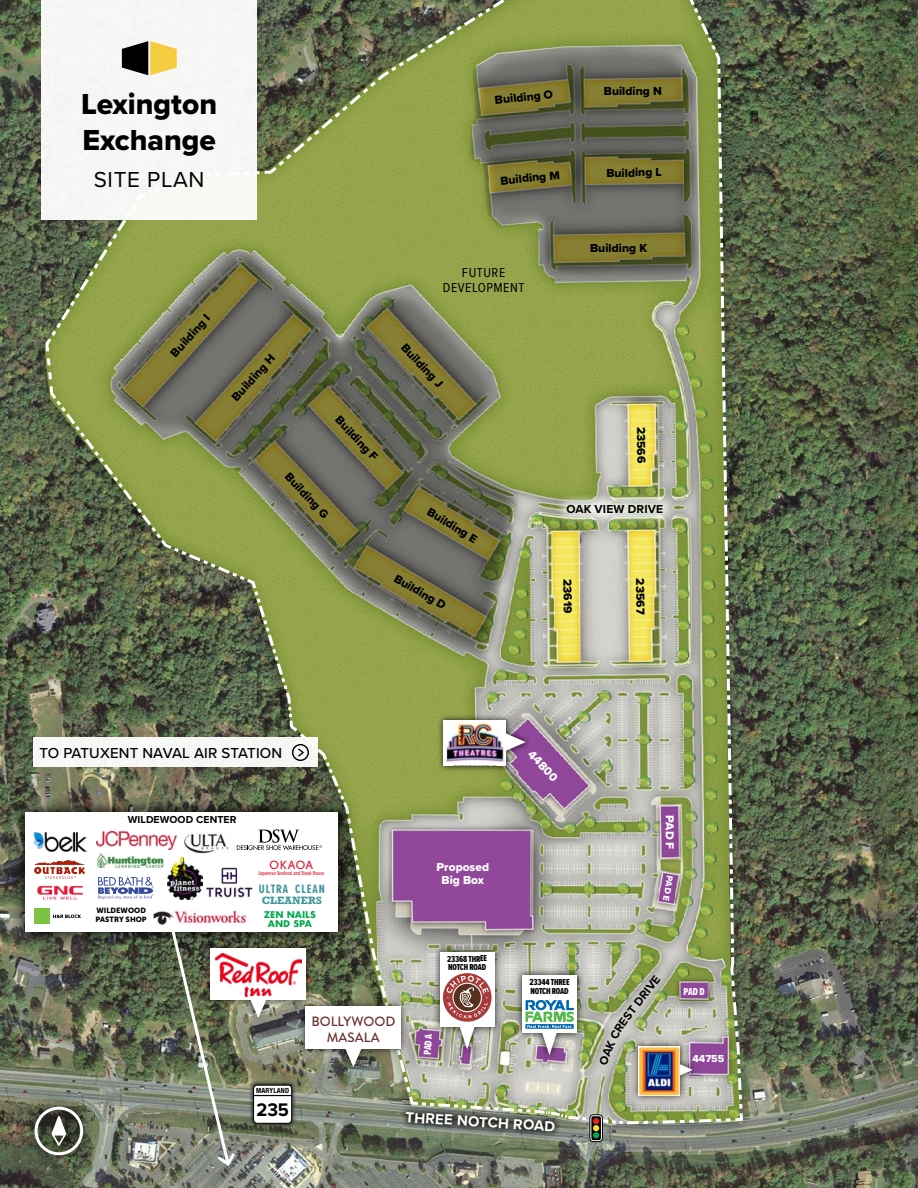
<style>
.page{position:relative;width:918px;height:1188px;background:#fff}
.page>*{position:absolute;margin:0;border:0;box-sizing:border-box;transform-origin:0 0}
.t1{font:30px/36px "Proxima Nova Extrabld";color:#000}
.t2{font:22.5px "Proxima Nova";letter-spacing:.03em;color:#000}
.t3{font:700 18.9px "Proxima Nova";color:#000;scale:.96 1}
.t4{font:500 15px "Proxima Nova";letter-spacing:.01em;color:#000}
.t5{font:700 15px "Proxima Nova";color:#fff}
.t6{font:13.5px/15px "Proxima Nova Cond";letter-spacing:.04em;color:#000;text-align:center}
.t7{font:500 13.5px/16.2px "Brandon Grotesque";color:#6c2e2f;text-align:center}
.t8{font:700 12.45px "Proxima Nova Ex Cn";letter-spacing:.075em;color:#3d959b}
.t9{font:12px "Proxima Nova Extrabld";color:#000}
.t10{font:12px/13.5px "Proxima Nova Extrabld";color:#fff;text-align:center}
.t11{font:700 12px "Proxima Nova";letter-spacing:.01em;color:#000}
.t12{font:500 11.25px "ITC Avant Garde Pro";letter-spacing:.05em;color:#e31837}
.t13{font:700 10.5px "Proxima Nova";letter-spacing:.01em;color:#000}
.t14{font:10.5px "Proxima Nova Ex Cn Extrabld";color:#fff}
.t15{font:10.5px "Proxima Nova Extrabld";color:#fff}
.t16{font:700 10.05px "Rockwell";letter-spacing:.01em;color:#3d959b}
.t17{font:9px/9px "Proxima Nova Ex Cn Extrabld";letter-spacing:-.02em;color:#000}
.t18{font:700 9px/9px "Futura";color:#00a94f;text-align:center}
.t19{font:9px "Proxima Nova Extrabld";color:#fff}
.t20{font:7.5px/9px "Museo Sans 900";color:#000}
.t21{font:700 condensed 7.05px "Helvetica Neue";letter-spacing:.02em;color:#000}
.t22{font:500 6px "Proxima Nova Ex Cn";color:#e31837}
</style>
<div class="page">
<img style="left:0;top:0;width:918px;height:1188px">
<div style="left:399px;top:1106px;width:163px;height:33px;background:#000;opacity:.75"></div>
<div style="left:249px;top:1081px;width:47px;height:47px;background:#000;opacity:.75"></div>
<div style="left:20px;top:1092px;width:77px;height:78px;background:#000;opacity:.75"></div>
<svg style="left:35px;top:1107px;width:48px;height:48px"></svg>
<img style="left:44px;top:0;width:701px;height:1126px">
<div style="left:631px;top:1038px;width:69px;height:66px;background:#000;opacity:.75"></div>
<img style="left:640px;top:1054px;width:104px;height:72px">
<img style="left:639px;top:1046px;width:41px;height:49px">
<div style="left:33px;top:738px;width:284px;height:29px;background:#f7f7f6"></div>
<svg style="left:292px;top:730px;width:56px;height:67px"></svg>
<div style="left:590px;top:1115px;width:12px;height:27px;background:#ababab;border-radius:3px"></div>
<div style="left:590px;top:1115px;width:13px;height:27px;border:1px solid #000;border-radius:3px"></div>
<svg style="left:591px;top:1116px;width:10px;height:24px"></svg>
<svg style="left:579px;top:1115px;width:49px;height:23px"></svg>
<svg style="left:104px;top:252px;width:415px;height:411px;background:#7a8050"></svg>
<div style="left:203px;top:940px;width:110px;height:85px;background:#000;opacity:.75"></div>
<div style="left:211px;top:948px;width:95px;height:51px;background:#fff"></div>
<img style="left:237px;top:958px;width:64px;height:38px">
<svg style="left:249px;top:999px;width:19px;height:19px"></svg>
<div style="left:298px;top:999px;width:110px;height:74px;background:#000;opacity:.75"></div>
<div style="left:306px;top:1007px;width:95px;height:42px;background:#fff"></div>
<svg style="left:344px;top:1049px;width:19px;height:18px"></svg>
<div style="left:41px;top:0;width:216px;height:220px;background:#f6f7f5"></div>
<svg style="left:122px;top:41px;width:55px;height:34px"></svg>
<div style="left:11px;top:797px;width:342px;height:149px;background:#000;opacity:.75"></div>
<div style="left:26px;top:812px;width:312px;height:119px;background:#fff"></div>
<img style="left:96px;top:831px;width:80px;height:19px">
<svg style="left:98px;top:877px;width:56px;height:22px"></svg>
<img style="left:97px;top:853px;width:67px;height:16px">
<div style="left:35px;top:909px;width:15px;height:15px;background:#7dc242"></div>
<svg style="left:53px;top:915px;width:28px;height:3px"></svg>
<img style="left:184px;top:834px;width:45px;height:20px">
<svg style="left:34px;top:860px;width:51px;height:19px"></svg>
<img style="left:37px;top:886px;width:47px;height:14px">
<svg style="left:237px;top:829px;width:85px;height:21px"></svg>
<img style="left:33px;top:833px;width:55px;height:18px">
<img style="left:153px;top:910px;width:94px;height:15px">
<img style="left:167px;top:858px;width:35px;height:42px">
<img style="left:206px;top:867px;width:47px;height:31px">
<img style="left:169px;top:931px;width:68px;height:237px">
<div style="left:555px;top:492px;width:120px;height:34px;background:#fff;opacity:.75"></div>
<svg style="left:469px;top:46px;width:230px;height:238px;background:#747550"></svg>
<div style="left:514px;top:967px;width:71px;height:95px;background:#000;opacity:.75"></div>
<div style="left:523px;top:975px;width:54px;height:57px;background:#fff"></div>
<svg style="left:525px;top:1000px;width:49px;height:55px"></svg>
<div style="left:432px;top:944px;width:71px;height:113px;background:#000;opacity:.75"></div>
<div style="left:440px;top:952px;width:54px;height:75px;background:#fff"></div>
<svg style="left:443px;top:973px;width:49px;height:49px"></svg>
<svg style="left:447px;top:976px;width:42px;height:73px"></svg>
<svg style="left:599px;top:1011px;width:34px;height:54px;background:#bdc0af"></svg>
<svg style="left:645px;top:975px;width:16px;height:16px"></svg>
<h1 class="t1" style="left:81px;top:85px;width:138px">Lexington<br>Exchange</h1>
<h2 class="t2" style="left:94px;top:163px;width:112px">SITE PLAN</h2>
<p class="t9" style="left:494px;top:91px;width:60px;rotate:-6deg">Building O</p>
<p class="t9" style="left:604px;top:82px;width:60px">Building N</p>
<p class="t9" style="left:499px;top:172px;width:61px;rotate:-6deg">Building M</p>
<p class="t9" style="left:606px;top:164px;width:57px">Building L</p>
<p class="t9" style="left:166px;top:349px;width:54px;rotate:-48deg">Building I</p>
<p class="t6" style="left:443px;top:264px;width:83px">FUTURE<br>DEVELOPMENT</p>
<p class="t9" style="left:227px;top:393px;width:60px;rotate:-48deg">Building H</p>
<p class="t9" style="left:344px;top:412px;width:58px;rotate:47deg">Building F</p>
<p class="t9" style="left:294px;top:468px;width:59px;rotate:47deg">Building G</p>
<p class="t9" style="left:410px;top:339px;width:57px;rotate:47deg">Building J</p>
<p class="t9" style="left:433px;top:503px;width:58px;rotate:31deg">Building E</p>
<p class="t9" style="left:399px;top:569px;width:59px;rotate:30deg">Building D</p>
<p class="t9" style="left:590px;top:239px;width:59px">Building K</p>
<p class="t9" style="left:650px;top:427px;width:38px;rotate:90deg">23566</p>
<p class="t11" style="left:566px;top:500px;width:98px">OAK VIEW DRIVE</p>
<p class="t9" style="left:577px;top:579px;width:36px;rotate:90deg">23619</p>
<p class="t9" style="left:649px;top:578px;width:38px;rotate:90deg">23567</p>
<p class="t4" style="left:39px;top:742px;width:244px">TO PATUXENT NAVAL AIR STATION</p>
<p class="t13" style="left:128px;top:812px;width:110px">WILDEWOOD CENTER</p>
<p class="t10" style="left:535px;top:747px;width:39px;rotate:47deg">44800</p>
<p class="t20" style="left:96px;top:906px;width:53px">WILDEWOOD<br>PASTRY SHOP</p>
<p class="t12" style="left:270px;top:857px;width:45px">OKAOA</p>
<p class="t22" style="left:258px;top:869px;width:68px">Japanese Seafood and Steak House</p>
<p class="t18" style="left:264px;top:910px;width:54px">ZEN NAILS<br>AND SPA</p>
<p class="t8" style="left:259px;top:879px;width:68px">ULTRA CLEAN</p>
<p class="t16" style="left:262px;top:894px;width:62px">CLEANERS</p>
<p class="t7" style="left:311px;top:1013px;width:85px">BOLLYWOOD<br>MASALA</p>
<p class="t10" style="left:437px;top:860px;width:54px">Proposed<br>Big Box</p>
<p class="t17" style="left:447px;top:955px;width:42px;line-height:8.1px;rotate:-1deg">23368 THREE<br>NOTCH ROAD</p>
<p class="t14" style="left:420px;top:1054px;width:22px;rotate:-87deg">PAD A</p>
<p class="t17" style="left:530px;top:978px;width:41px">23344 THREE<br>NOTCH ROAD</p>
<p class="t21" style="left:256px;top:1085px;width:34px">MARYLAND</p>
<h3 class="t3" style="left:256px;top:1096px;width:35px">235</h3>
<p class="t5" style="left:406px;top:1105px;width:152px;rotate:4deg">THREE NOTCH ROAD</p>
<p class="t10" style="left:677px;top:815px;width:35px;rotate:90deg">PAD F</p>
<p class="t19" style="left:677px;top:877px;width:27px;rotate:100deg">PAD E</p>
<p class="t11" style="left:623px;top:1007px;width:32px;rotate:-52deg">T DRI</p>
<p class="t14" style="left:684px;top:984px;width:23px">PAD D</p>
<p class="t15" style="left:692px;top:1051px;width:33px">44755</p>
</div>
